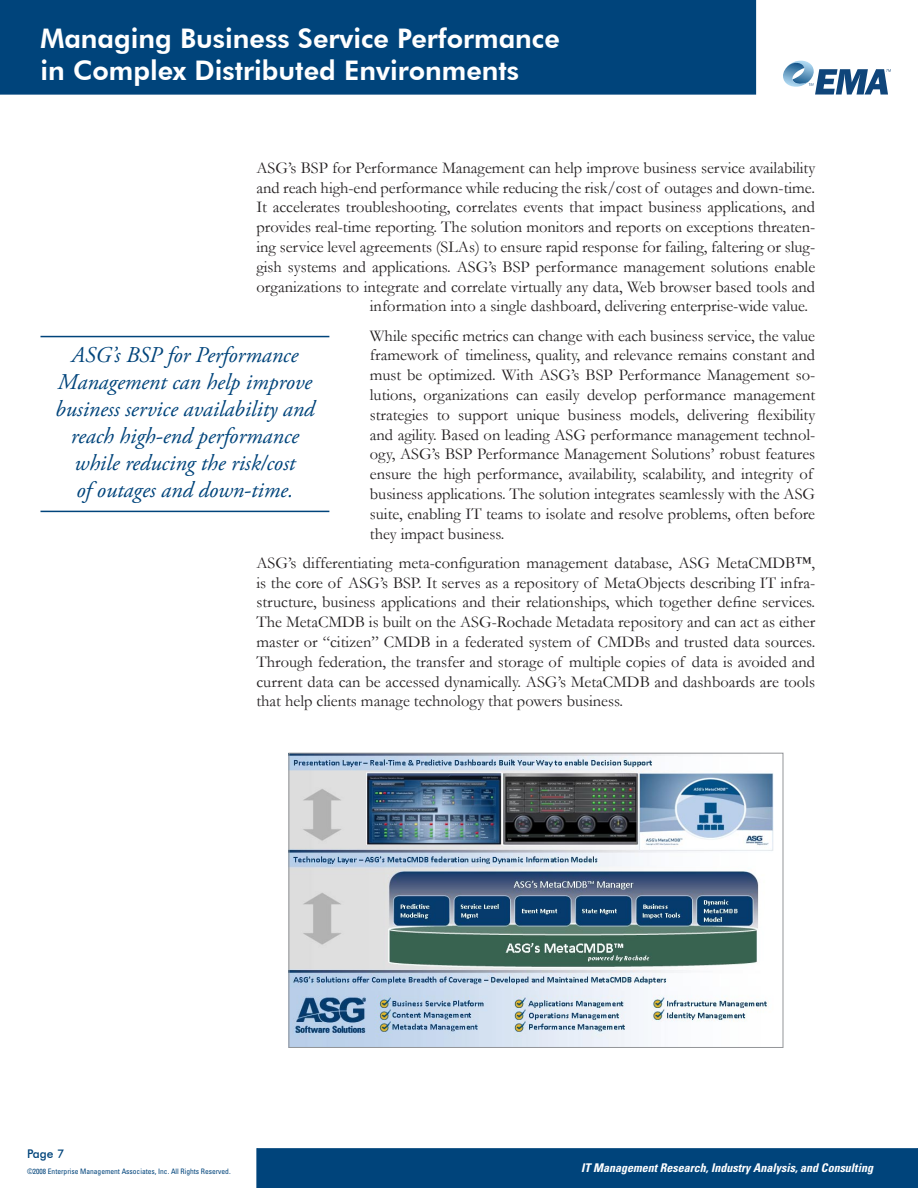
<style>
.page{position:relative;width:918px;height:1188px;background:#fff}
.page>*{position:absolute;margin:0;border:0;box-sizing:border-box;transform-origin:0 0}
.t1{font:800 27px/32.4px "Futura BT";color:#fff}
.Pull_Quote{font:italic 22.5px/27px "Adobe Garamond Pro";color:#00447b;text-align:center}
.t2{font:16.5px/19.8px "Garamond";color:#231f20}
.t3{font:italic 700 condensed 12px "Univers";color:#fff}
.t4{font:500 12px "Futura BT";color:#00447b}
.t5{font:condensed 7.5px "Univers";color:#00447b}
</style>
<div class="page">
<div style="left:0;top:0;width:756px;height:94px;background:#00447b"></div>
<svg style="left:783px;top:61px;width:108px;height:34px"></svg>
<div style="left:257px;top:1149px;width:661px;height:39px;background:#00447b"></div>
<div style="left:256px;top:1148px;width:662px;height:40px;border:1px solid #00447b"></div>
<img style="left:291px;top:755px;width:483px;height:291px">
<div style="left:289px;top:753px;width:494px;height:295px;border:1px solid #939598"></div>
<hr style="left:40px;top:336px;width:289px;height:1px;background:#00447b">
<hr style="left:40px;top:511px;width:289px;height:1px;background:#00447b">
<h1 class="t1" style="left:40px;top:21px;width:521px">Managing Business Service Performance in Complex Distributed Environments</h1>
<p class="t2" style="left:256px;top:157px;width:560px">ASG’s BSP for Performance Management can help improve business service availability</p>
<p class="t2" style="left:256px;top:177px;width:560px">and reach high-end performance while reducing the risk/cost of outages and down-time.</p>
<p class="t2" style="left:256px;top:197px;width:560px">It accelerates troubleshooting, correlates events that impact business applications, and</p>
<p class="t2" style="left:256px;top:217px;width:560px">provides real-time reporting. The solution monitors and reports on exceptions threaten-</p>
<p class="t2" style="left:256px;top:236px;width:560px">ing service level agreements (SLAs) to ensure rapid response for failing, faltering or slug-</p>
<p class="t2" style="left:256px;top:256px;width:560px">gish systems and applications. ASG’s BSP performance management solutions enable</p>
<p class="t2" style="left:256px;top:276px;width:560px">organizations to integrate and correlate virtually any data, Web browser based tools and</p>
<p class="t2" style="left:370px;top:296px;width:440px">information into a single dashboard, delivering enterprise-wide value.</p>
<p class="t2" style="left:370px;top:325px;width:447px">While specific metrics can change with each business service, the value framework of timeliness, quality, and relevance remains constant and must be optimized. With ASG’s BSP Performance Management so&shy;lutions, organizations can easily develop performance management strategies to support unique business models, delivering flexibility and agility. Based on leading ASG performance management technol&shy;ogy, ASG’s BSP Performance Management Solutions’ robust features ensure the high performance, availability, scalability, and integrity of business applications. The solution integrates seamlessly with the ASG suite, enabling IT teams to isolate and resolve problems, often before they impact business.</p>
<p class="t2" style="left:256px;top:552px;width:560px;text-align:justify">ASG’s differentiating meta-configuration management database, ASG MetaCMDB™, is the core of ASG’s BSP. It serves as a repository of MetaObjects describing IT infra&shy;structure, business applications and their relationships, which together define services.<br>The MetaCMDB is built on the ASG-Rochade Metadata repository and can act as either master or “citizen” CMDB in a federated system of CMDBs and trusted data sources.<br>Through federation, the transfer and storage of multiple copies of data is avoided and current data can be accessed dynamically. ASG’s MetaCMDB and dashboards are tools that help clients manage technology that powers business.</p>
<p class="Pull_Quote" style="left:55px;top:342px;width:261px">ASG’s BSP for Performance<br>Management can help improve business service availability and reach high-end performance while reducing the risk/cost<br>of outages and down-time.</p>
<p class="t4" style="left:27px;top:1147px;width:28px">Page</p>
<p class="t5" style="left:27px;top:1167px;width:205px">©2008 Enterprise Management Associates, Inc. All Rights Reserved.</p>
<p class="t3" style="left:581px;top:1160px;width:293px">IT Management Research, Industry Analysis, and Consulting</p>
</div>
